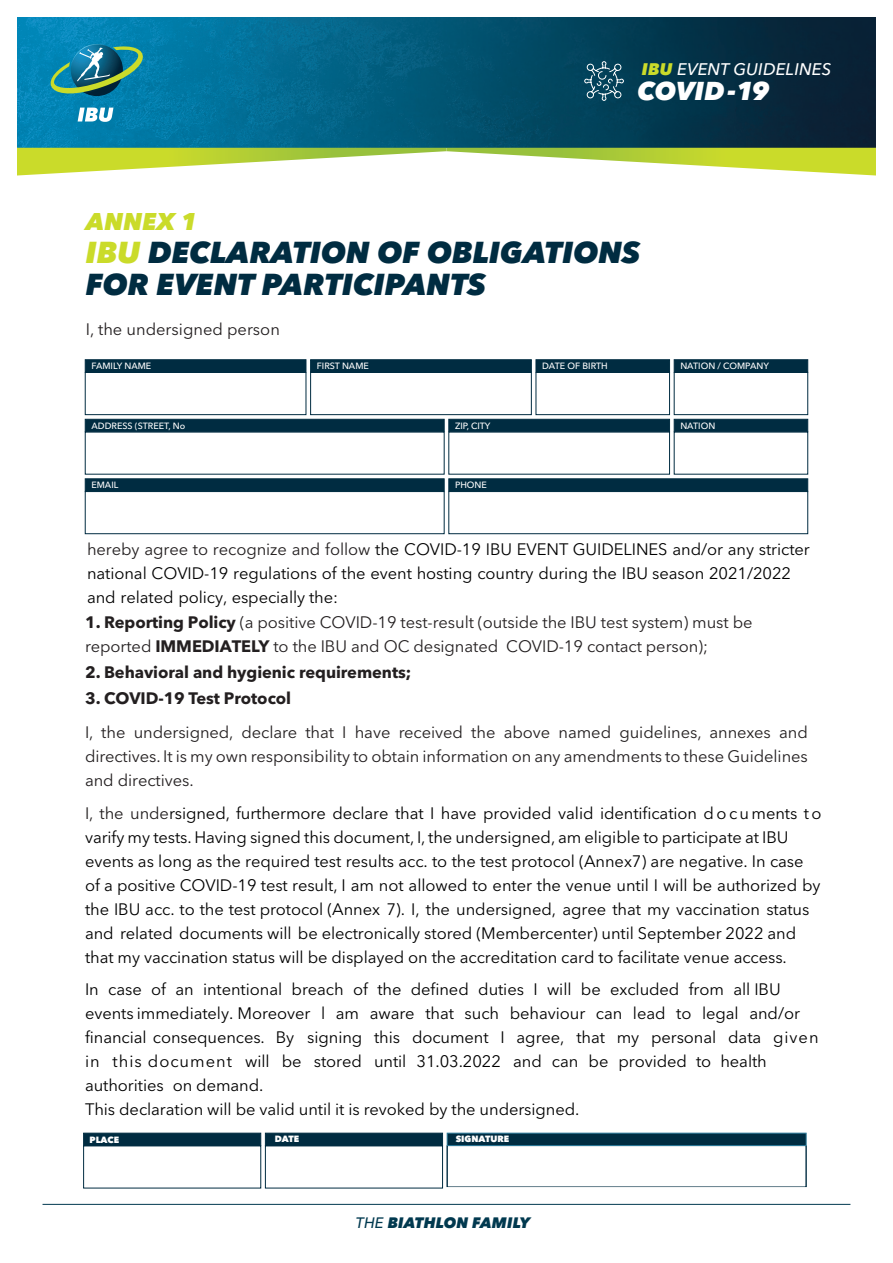
<style>
.page{position:relative;width:893px;height:1263px;background:#fff}
.page>*{position:absolute;margin:0;border:0;box-sizing:border-box;transform-origin:0 0}
.t1{font:italic 800 30px/31.8px "Avenir Next W1 G";color:#002c41}
.t2{font:italic 800 25.65px "Avenir Next W1 G";color:#fff}
.t3{font:italic 800 24px "Avenir Next W1 G";color:#cadb2a}
.t4{font:italic 500 16.65px "Avenir Next W1 G";letter-spacing:.01em;color:#fff}
.t5{font:16.5px/24px "Avenir Next W1 G";letter-spacing:-.005em;color:#000}
.t6{font:16.5px/24px "Avenir Next W1 G";letter-spacing:-.005em;color:#231f20}
.t7{font:700 16.5px "Avenir Next W1 G";letter-spacing:-.005em;color:#231f20}
.t8{font:italic 800 15px "Avenir Next W1 G";letter-spacing:.01em;color:#01394f}
.t9{font:500 9px "Avenir Next W1 G";color:#fff}
.t10{font:800 9px "Avenir Next W1 G";letter-spacing:-.01em;color:#fff}
.s1{font-weight:800;color:#cadb2a}
.s2{color:#cadb2a}
.s3{color:#231f20}
.s4{font-weight:700}
.s5{font-weight:500}
</style>
<div class="page">
<hr style="left:43px;top:1204px;width:807px;height:1px;background:#01394f">
<svg style="left:17px;top:17px;width:859px;height:159px;background:#2c6f78"></svg>
<div style="left:85px;top:372px;width:221px;height:43px;background:#fff;border:1px solid #002c41"></div>
<div style="left:85px;top:491px;width:359px;height:43px;background:#fff;border:1px solid #002c41"></div>
<div style="left:449px;top:491px;width:359px;height:43px;background:#fff;border:1px solid #002c41"></div>
<div style="left:310px;top:372px;width:221px;height:43px;background:#fff;border:1px solid #002c41"></div>
<div style="left:536px;top:372px;width:134px;height:43px;background:#fff;border:1px solid #002c41"></div>
<div style="left:674px;top:372px;width:134px;height:43px;background:#fff;border:1px solid #002c41"></div>
<div style="left:85px;top:360px;width:221px;height:12px;background:#002c41"></div>
<div style="left:85px;top:419px;width:359px;height:13px;background:#002c41;border:1px solid #002c41"></div>
<div style="left:85px;top:479px;width:359px;height:12px;background:#002c41"></div>
<div style="left:449px;top:479px;width:359px;height:12px;background:#002c41"></div>
<div style="left:310px;top:360px;width:221px;height:12px;background:#002c41"></div>
<div style="left:449px;top:419px;width:221px;height:13px;background:#002c41;border:1px solid #002c41"></div>
<div style="left:536px;top:360px;width:134px;height:12px;background:#002c41"></div>
<div style="left:674px;top:360px;width:134px;height:12px;background:#002c41"></div>
<div style="left:674px;top:419px;width:134px;height:13px;background:#002c41;border:1px solid #002c41"></div>
<div style="left:83px;top:1133px;width:178px;height:13px;background:#002c41;border:1px solid #002c41"></div>
<div style="left:447px;top:1133px;width:359px;height:13px;background:#002c41;border:1px solid #297796"></div>
<div style="left:265px;top:1133px;width:178px;height:13px;background:#002c41;border:1px solid #002c41"></div>
<p class="t4" style="left:642px;top:59px;width:191px"><span class="s1">IBU</span> EVENT GUIDELINES</p>
<h2 class="t2" style="left:637px;top:76px;width:134px">COVID-19</h2>
<h3 class="t3" style="left:86px;top:206px;width:113px">ANNEX 1</h3>
<h1 class="t1" style="left:86px;top:236px;width:556px"><span class="s2">IBU</span> DECLARATION OF OBLIGATIONS<br>FOR EVENT PARTICIPANTS</h1>
<p class="t6" style="left:86px;top:317px;width:196px">I, the undersigned person</p>
<p class="t9" style="left:91px;top:361px;width:61px">FAMILY NAME</p>
<p class="t9" style="left:317px;top:361px;width:54px">FIRST NAME</p>
<p class="t9" style="left:542px;top:361px;width:67px">DATE OF BIRTH</p>
<p class="t9" style="left:680px;top:361px;width:90px">NATION / COMPANY</p>
<p class="t9" style="left:91px;top:420px;width:95px">ADDRESS (STREET, No</p>
<p class="t9" style="left:455px;top:420px;width:37px">ZIP, CITY</p>
<p class="t9" style="left:680px;top:420px;width:36px">NATION</p>
<p class="t9" style="left:91px;top:480px;width:28px">EMAIL</p>
<p class="t9" style="left:455px;top:480px;width:33px">PHONE</p>
<p class="t5" style="left:87px;top:537px;width:724px"><span class="s3">hereby agree to recognize and follow</span> the COVID-19 IBU EVENT GUIDELINES and/or any stricter national COVID-19 regulations of the event hosting country during the IBU season 2021/2022 and related policy, especially the:</p>
<p class="t6" style="left:85px;top:610px;width:669px"><span class="s4">1. Reporting Policy</span> (a positive COVID-19 test-result (outside the IBU test system) must be reported <span class="s4">IMMEDIATELY</span> to the IBU and OC designated COVID-19 contact person);</p>
<p class="t7" style="left:85px;top:662px;width:328px">2. Behavioral and hygienic requirements;</p>
<p class="t7" style="left:85px;top:688px;width:207px">3. COVID-19 Test Protocol</p>
<p class="t6" style="left:85px;top:720px;width:724px;text-align:justify">I, the undersigned, declare that I have received the above named guidelines, annexes and directives. It is my own responsibility to obtain information on any amendments to these Guidelines and directives.</p>
<p class="t5" style="left:85px;top:801px;width:738px"><span class="s3">I, the unde</span>rsigned, furthermore declare that I have provided valid identification documents to varify my tests. Having signed this document, I, the undersigned, am eligible to participate at IBU events as long as the required test results acc. to the test protocol (Annex7) are negative. In case of a positive COVID-19 test result, I am not allowed to enter the venue until I will be authorized by the IBU acc. to the test protocol (Annex 7). I, the undersigned, agree that my vaccination status and related documents will be electronically stored (Membercenter) until September 2022 and that my vaccination status will be displayed on the accreditation card to facilitate venue access.</p>
<p class="t5" style="left:85px;top:977px;width:735px">In case of an intentional breach of the defined duties I will be excluded from all IBU events immediately. Moreover l am aware that such behaviour can lead to legal and/or financial consequences. By signing this document I agree, that my personal data given in this document will be stored until 31.03.2022 and can be provided to health authorities on demand.<br>This declaration will be valid until it is revoked by the undersigned.</p>
<p class="t10" style="left:90px;top:1134px;width:31px">PLACE</p>
<p class="t10" style="left:275px;top:1134px;width:26px">DATE</p>
<p class="t10" style="left:456px;top:1133px;width:55px">SIGNATURE</p>
<p class="t8" style="left:356px;top:1213px;width:176px"><span class="s5">THE</span> BIATHLON FAMILY</p>
</div>
